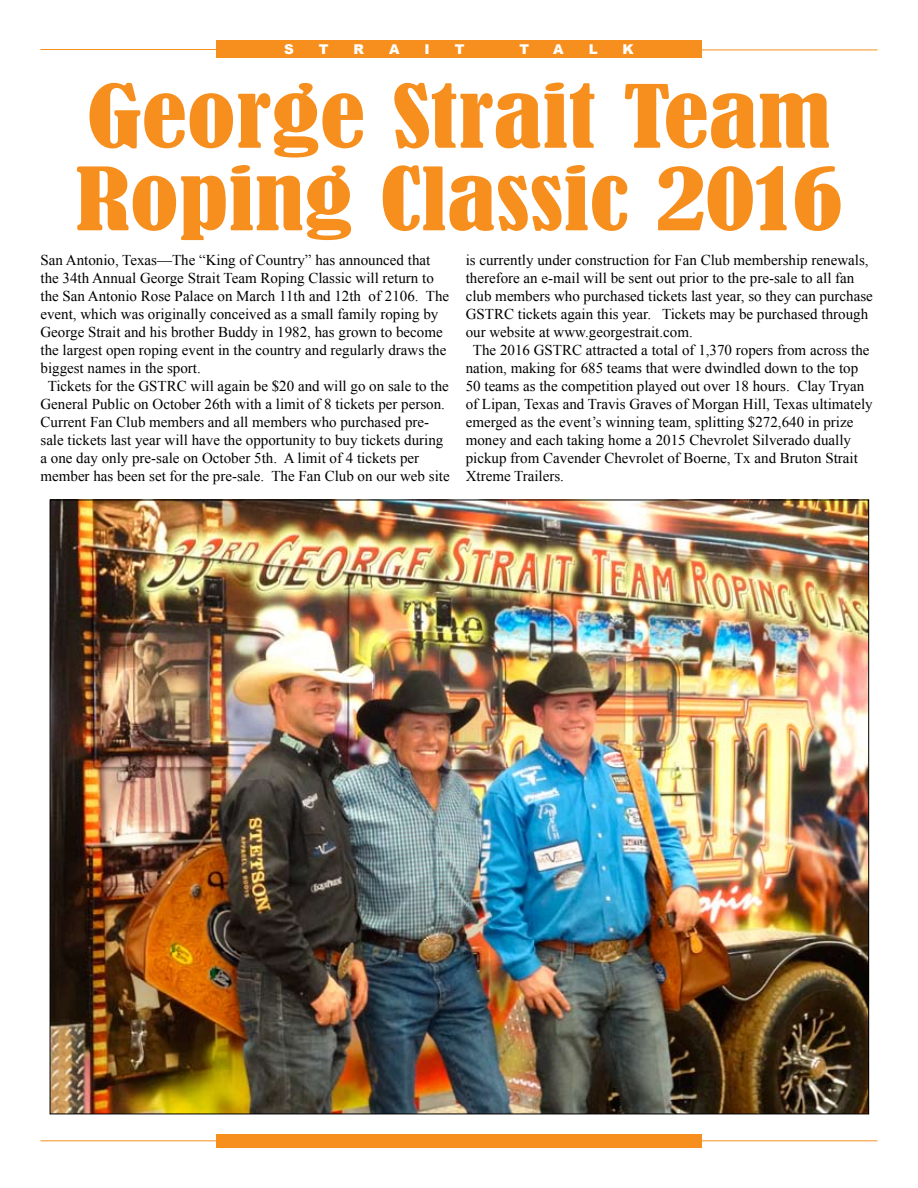
<style>
.page{position:relative;width:918px;height:1188px;background:#fff}
.page>*{position:absolute;margin:0;border:0;box-sizing:border-box;transform-origin:0 0}
.t1{font:condensed 81px/82.5px "Bernard";color:#f78f1e;scale:1.25 1}
.t2{font:15px "Times New Roman";color:#000}
.t3{font:900 13.5px "Arial";color:#fff}
</style>
<div class="page">
<div style="left:217px;top:40px;width:485px;height:18px;background:#f78f1e"></div>
<hr style="left:41px;top:49px;width:178px;height:1px;background:#f78f1e">
<hr style="left:699px;top:50px;width:179px;height:1px;background:#f78f1e">
<div style="left:216px;top:1134px;width:486px;height:14px;background:#f78f1e"></div>
<hr style="left:40px;top:1140px;width:179px;height:1px;background:#f78f1e">
<hr style="left:699px;top:1140px;width:179px;height:1px;background:#f78f1e">
<img style="left:52px;top:502px;width:815px;height:610px">
<p class="t3" style="left:284px;top:40px;width:11px">S</p>
<p class="t3" style="left:319px;top:40px;width:11px">T</p>
<p class="t3" style="left:354px;top:40px;width:12px">R</p>
<p class="t3" style="left:389px;top:40px;width:12px">A</p>
<p class="t3" style="left:425px;top:40px;width:7px">I</p>
<p class="t3" style="left:455px;top:40px;width:11px">T</p>
<p class="t3" style="left:519px;top:40px;width:11px">T</p>
<p class="t3" style="left:553px;top:40px;width:12px">A</p>
<p class="t3" style="left:589px;top:40px;width:11px">L</p>
<p class="t3" style="left:623px;top:40px;width:13px">K</p>
<h1 class="t1" style="left:75px;top:77px;width:615px">George Strait Team<br>Roping Classic 2016</h1>
<p class="t2" style="left:40px;top:250px;width:391px">San Antonio, Texas—The “King of Country” has announced that</p>
<p class="t2" style="left:40px;top:268px;width:395px">the 34th Annual George Strait Team Roping Classic will return to</p>
<p class="t2" style="left:40px;top:286px;width:410px">the San Antonio Rose Palace on March 11th and 12th of 2106. The</p>
<p class="t2" style="left:40px;top:304px;width:399px">event, which was originally conceived as a small family roping by</p>
<p class="t2" style="left:40px;top:322px;width:404px">George Strait and his brother Buddy in 1982, has grown to become</p>
<p class="t2" style="left:40px;top:340px;width:407px">the largest open roping event in the country and regularly draws the</p>
<p class="t2" style="left:40px;top:358px;width:162px">biggest names in the sport.</p>
<p class="t2" style="left:48px;top:376px;width:403px">Tickets for the GSTRC will again be $20 and will go on sale to the</p>
<p class="t2" style="left:40px;top:394px;width:406px">General Public on October 26th with a limit of 8 tickets per person.</p>
<p class="t2" style="left:40px;top:412px;width:390px">Current Fan Club members and all members who purchased pre-</p>
<p class="t2" style="left:40px;top:430px;width:404px">sale tickets last year will have the opportunity to buy tickets during</p>
<p class="t2" style="left:40px;top:448px;width:380px">a one day only pre-sale on October 5th. A limit of 4 tickets per</p>
<p class="t2" style="left:40px;top:466px;width:411px">member has been set for the pre-sale. The Fan Club on our web site</p>
<p class="t2" style="left:466px;top:250px;width:404px">is currently under construction for Fan Club membership renewals,</p>
<p class="t2" style="left:466px;top:268px;width:390px">therefore an e-mail will be sent out prior to the pre-sale to all fan</p>
<p class="t2" style="left:466px;top:286px;width:409px">club members who purchased tickets last year, so they can purchase</p>
<p class="t2" style="left:466px;top:304px;width:404px">GSTRC tickets again this year. Tickets may be purchased through</p>
<p class="t2" style="left:466px;top:322px;width:229px">our website at www.georgestrait.com.</p>
<p class="t2" style="left:473px;top:340px;width:398px">The 2016 GSTRC attracted a total of 1,370 ropers from across the</p>
<p class="t2" style="left:466px;top:358px;width:394px">nation, making for 685 teams that were dwindled down to the top</p>
<p class="t2" style="left:466px;top:376px;width:400px">50 teams as the competition played out over 18 hours. Clay Tryan</p>
<p class="t2" style="left:466px;top:394px;width:409px">of Lipan, Texas and Travis Graves of Morgan Hill, Texas ultimately</p>
<p class="t2" style="left:466px;top:412px;width:389px">emerged as the event’s winning team, splitting $272,640 in prize</p>
<p class="t2" style="left:466px;top:430px;width:387px">money and each taking home a 2015 Chevrolet Silverado dually</p>
<p class="t2" style="left:466px;top:448px;width:394px">pickup from Cavender Chevrolet of Boerne, Tx and Bruton Strait</p>
<p class="t2" style="left:466px;top:466px;width:100px">Xtreme Trailers.</p>
</div>
